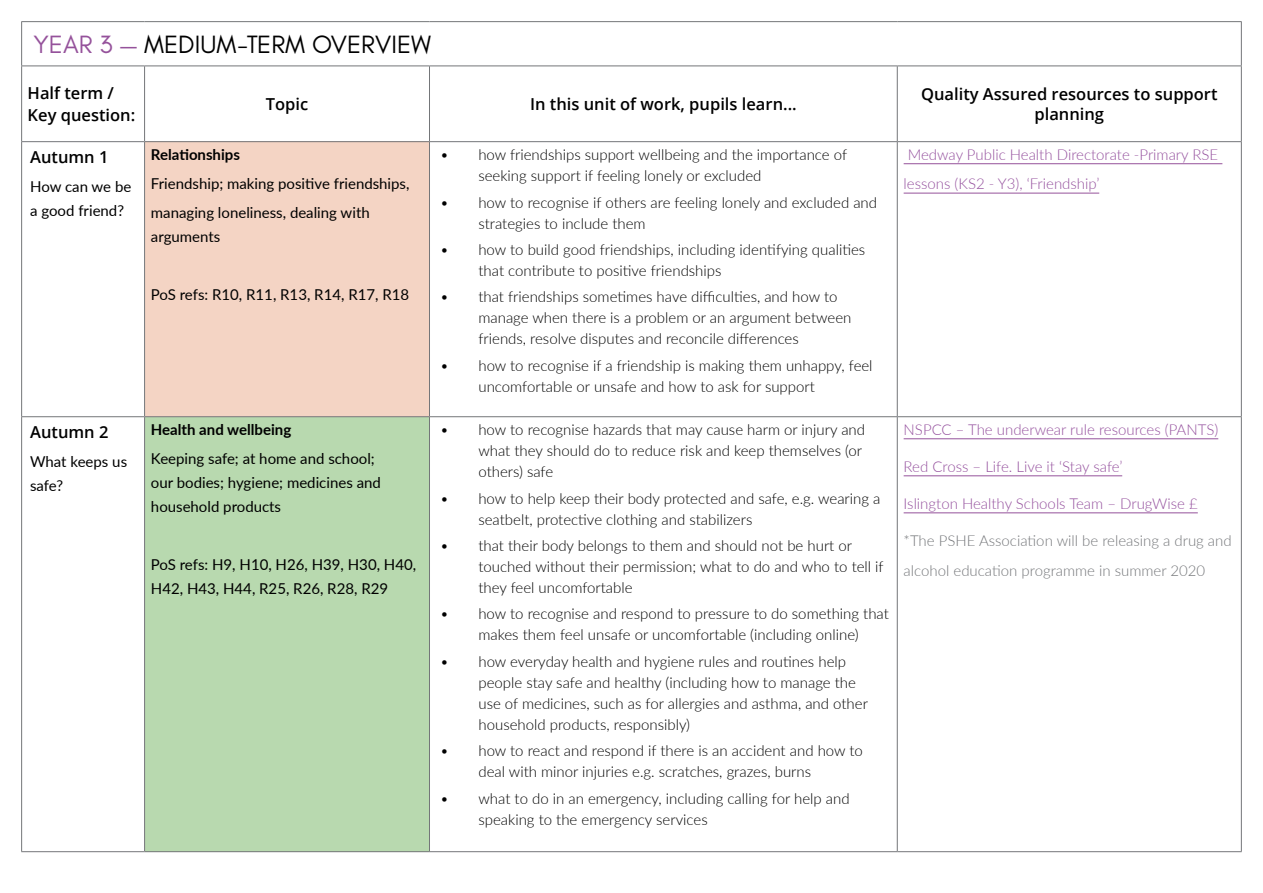
<style>
.page{position:relative;width:1263px;height:893px;background:#fff}
.page>*{position:absolute;margin:0;border:0;box-sizing:border-box;transform-origin:0 0}
.t1{font:25.5px "Glacial Indifference";color:#000}
.t2{font:600 16.5px/22.5px "Open Sans";color:#000}
.t3{font:300 15px/21px "Lato";color:#000}
.t4{font:15px/24px "Lato";color:#000}
.t5{font:300 15px/29.4px "Lato";color:#95519e}
.t6{font:300 15px/29.4px "Lato";color:#747679}
.t7{font:700 15px "Lato";color:#000}
.s1{color:#95529b}
</style>
<div class="page">
<div style="left:145px;top:142px;width:284px;height:275px;background:#f4d4c4"></div>
<div style="left:145px;top:417px;width:284px;height:435px;background:#b8d9af"></div>
<hr style="left:21px;top:21px;width:124px;height:1px;background:#747679">
<hr style="left:21px;top:22px;width:1px;height:44px;background:#747679">
<hr style="left:145px;top:21px;width:284px;height:1px;background:#747679">
<hr style="left:429px;top:21px;width:468px;height:1px;background:#747679">
<hr style="left:897px;top:21px;width:345px;height:1px;background:#747679">
<hr style="left:1241px;top:22px;width:1px;height:44px;background:#747679">
<hr style="left:21px;top:66px;width:124px;height:1px;background:#747679">
<hr style="left:21px;top:66px;width:1px;height:75px;background:#747679">
<hr style="left:145px;top:66px;width:284px;height:1px;background:#747679">
<hr style="left:144px;top:66px;width:1px;height:75px;background:#747679">
<hr style="left:429px;top:66px;width:468px;height:1px;background:#747679">
<hr style="left:429px;top:66px;width:1px;height:75px;background:#747679">
<hr style="left:897px;top:66px;width:345px;height:1px;background:#747679">
<hr style="left:897px;top:66px;width:1px;height:75px;background:#747679">
<hr style="left:1241px;top:66px;width:1px;height:75px;background:#747679">
<hr style="left:21px;top:141px;width:124px;height:1px;background:#747679">
<hr style="left:21px;top:142px;width:1px;height:274px;background:#747679">
<hr style="left:145px;top:141px;width:284px;height:1px;background:#747679">
<hr style="left:144px;top:142px;width:1px;height:274px;background:#747679">
<hr style="left:429px;top:141px;width:468px;height:1px;background:#747679">
<hr style="left:429px;top:142px;width:1px;height:274px;background:#747679">
<hr style="left:897px;top:141px;width:345px;height:1px;background:#747679">
<hr style="left:897px;top:142px;width:1px;height:274px;background:#747679">
<hr style="left:1241px;top:142px;width:1px;height:274px;background:#747679">
<hr style="left:21px;top:416px;width:124px;height:1px;background:#747679">
<hr style="left:21px;top:417px;width:1px;height:434px;background:#747679">
<hr style="left:145px;top:416px;width:284px;height:1px;background:#747679">
<hr style="left:144px;top:417px;width:1px;height:434px;background:#747679">
<hr style="left:429px;top:416px;width:468px;height:1px;background:#747679">
<hr style="left:429px;top:417px;width:1px;height:434px;background:#747679">
<hr style="left:897px;top:416px;width:345px;height:1px;background:#747679">
<hr style="left:897px;top:417px;width:1px;height:434px;background:#747679">
<hr style="left:1241px;top:417px;width:1px;height:434px;background:#747679">
<hr style="left:21px;top:851px;width:124px;height:1px;background:#747679">
<hr style="left:145px;top:851px;width:284px;height:1px;background:#747679">
<hr style="left:429px;top:851px;width:468px;height:1px;background:#747679">
<hr style="left:897px;top:851px;width:345px;height:1px;background:#747679">
<hr style="left:904px;top:163px;width:318px;height:1px;background:#95529b">
<hr style="left:904px;top:193px;width:195px;height:1px;background:#95529b">
<hr style="left:904px;top:438px;width:314px;height:1px;background:#95529b">
<hr style="left:904px;top:476px;width:218px;height:1px;background:#95529b">
<hr style="left:904px;top:513px;width:294px;height:1px;background:#95529b">
<h1 class="t1" style="left:34px;top:31px;width:399px"><span class="s1">YEAR 3 —</span> MEDIUM-TERM OVERVIEW</h1>
<p class="t2" style="left:28px;top:81px;width:109px">Half term /<br>Key question:</p>
<p class="t2" style="left:266px;top:93px;width:44px">Topic</p>
<p class="t2" style="left:530px;top:93px;width:268px">In this unit of work, pupils learn...</p>
<p class="t2" style="left:921px;top:84px;width:298px;line-height:19.8px;text-align:center">Quality Assured resources to support planning</p>
<p class="t2" style="left:30px;top:145px;width:80px">Autumn 1</p>
<p class="t4" style="left:30px;top:174px;width:103px">How can we be a good friend?</p>
<p class="t7" style="left:151px;top:144px;width:91px">Relationships</p>
<p class="t4" style="left:151px;top:169px;width:260px;line-height:29.1px">Friendship; making positive friendships, managing loneliness, dealing with</p>
<p class="t4" style="left:151px;top:224px;width:71px">arguments</p>
<p class="t5" style="left:904px;top:139px;width:316px">Medway Public Health Directorate -Primary RSE lessons (KS2 - Y3), ‘Friendship’</p>
<p class="t3" style="left:478px;top:144px;width:370px;text-indent:-38px">• how friendships support wellbeing and the importance of seeking support if feeling lonely or excluded</p>
<p class="t3" style="left:478px;top:191px;width:400px;text-indent:-38px">• how to recognise if others are feeling lonely and excluded and strategies to include them</p>
<p class="t3" style="left:478px;top:238px;width:388px;text-indent:-38px">• how to build good friendships, including identifying qualities that contribute to positive friendships</p>
<p class="t3" style="left:478px;top:286px;width:374px;text-indent:-38px">• that friendships sometimes have difficulties, and how to manage when there is a problem or an argument between friends, resolve disputes and reconcile differences</p>
<p class="t3" style="left:478px;top:354px;width:396px;text-indent:-38px">• how to recognise if a friendship is making them unhappy, feel uncomfortable or unsafe and how to ask for support</p>
<p class="t4" style="left:151px;top:282px;width:260px">PoS refs: R10, R11, R13, R14, R17, R18</p>
<p class="t2" style="left:30px;top:420px;width:80px">Autumn 2</p>
<p class="t4" style="left:30px;top:449px;width:99px">What keeps us safe?</p>
<p class="t7" style="left:151px;top:419px;width:142px">Health and wellbeing</p>
<p class="t4" style="left:151px;top:446px;width:231px">Keeping safe; at home and school; our bodies; hygiene; medicines and household products</p>
<p class="t4" style="left:151px;top:552px;width:267px">PoS refs: H9, H10, H26, H39, H30, H40,<br>H42, H43, H44, R25, R26, R28, R29</p>
<p class="t3" style="left:478px;top:419px;width:388px;text-indent:-38px">• how to recognise hazards that may cause harm or injury and what they should do to reduce risk and keep themselves (or others) safe</p>
<p class="t3" style="left:478px;top:487px;width:403px;text-indent:-38px">• how to help keep their body protected and safe, e.g. wearing a seatbelt, protective clothing and stabilizers</p>
<p class="t3" style="left:478px;top:535px;width:407px;text-indent:-38px">• that their body belongs to them and should not be hurt or touched without their permission; what to do and who to tell if they feel uncomfortable</p>
<p class="t3" style="left:440px;top:603px;width:450px;text-align:center">• how to recognise and respond to pressure to do something that makes them feel unsafe or uncomfortable (including online)</p>
<p class="t3" style="left:478px;top:650px;width:391px;text-indent:-38px">• how everyday health and hygiene rules and routines help people stay safe and healthy (including how to manage the use of medicines, such as for allergies and asthma, and other household products, responsibly)</p>
<p class="t3" style="left:478px;top:740px;width:386px;text-indent:-38px">• how to react and respond if there is an accident and how to deal with minor injuries e.g. scratches, grazes, burns</p>
<p class="t3" style="left:478px;top:787px;width:373px;text-indent:-38px">• what to do in an emergency, including calling for help and speaking to the emergency services</p>
<p class="t5" style="left:904px;top:415px;width:316px">NSPCC – The underwear rule resources (PANTS)</p>
<p class="t5" style="left:904px;top:452px;width:220px">Red Cross – Life. Live it ‘Stay safe’</p>
<p class="t5" style="left:904px;top:489px;width:296px">Islington Healthy Schools Team – DrugWise £</p>
<p class="t6" style="left:904px;top:526px;width:330px">*The PSHE Association will be releasing a drug and alcohol education programme in summer 2020</p>
</div>
